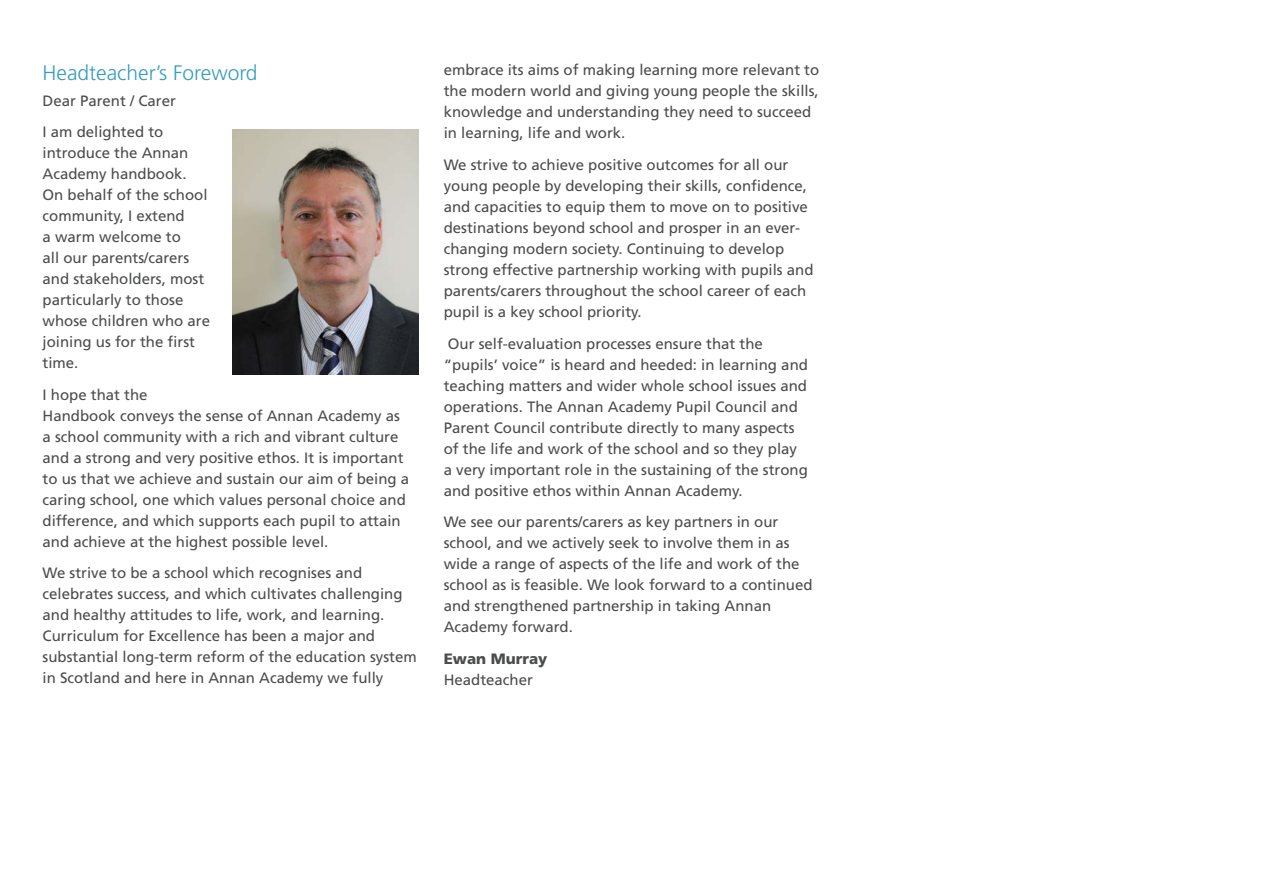
<style>
.page{position:relative;width:1263px;height:893px;background:#fff}
.page>*{position:absolute;margin:0;border:0;box-sizing:border-box;transform-origin:0 0}
.t1{font:300 21px "Frutiger";color:#389dc2}
.Body{font:15px/21px "Frutiger";color:#4b4c4d}
.Body-2{font:900 15px "Frutiger";color:#4b4c4d}
</style>
<div class="page">
<img style="left:232px;top:129px;width:186px;height:245px">
<p class="t1" style="left:43px;top:61px;width:217px">Headteacher’s Foreword</p>
<p class="Body" style="left:43px;top:90px;width:135px">Dear Parent / Carer</p>
<p class="Body" style="left:43px;top:121px;width:169px">I am delighted to introduce the Annan<br>Academy handbook.<br>On behalf of the school community, I extend<br>a warm welcome to<br>all our parents/carers and stakeholders, most particularly to those whose children who are joining us for the first time.</p>
<p class="Body" style="left:43px;top:384px;width:368px">I hope that the<br>Handbook conveys the sense of Annan Academy as a school community with a rich and vibrant culture and a strong and very positive ethos. It is important to us that we achieve and sustain our aim of being a caring school, one which values personal choice and difference, and which supports each pupil to attain and achieve at the highest possible level.</p>
<p class="Body" style="left:43px;top:563px;width:376px">We strive to be a school which recognises and celebrates success, and which cultivates challenging and healthy attitudes to life, work, and learning.<br>Curriculum for Excellence has been a major and substantial long-term reform of the education system in Scotland and here in Annan Academy we fully</p>
<p class="Body" style="left:444px;top:60px;width:377px">embrace its aims of making learning more relevant to the modern world and giving young people the skills, knowledge and understanding they need to succeed in learning, life and work.</p>
<p class="Body" style="left:444px;top:154px;width:371px">We strive to achieve positive outcomes for all our young people by developing their skills, confidence, and capacities to equip them to move on to positive destinations beyond school and prosper in an ever&shy;changing modern society. Continuing to develop strong effective partnership working with pupils and parents/carers throughout the school career of each pupil is a key school priority.</p>
<p class="Body" style="left:444px;top:333px;width:366px">Our self-evaluation processes ensure that the “pupils’ voice” is heard and heeded: in learning and teaching matters and wider whole school issues and operations. The Annan Academy Pupil Council and Parent Council contribute directly to many aspects of the life and work of the school and so they play a very important role in the sustaining of the strong and positive ethos within Annan Academy.</p>
<p class="Body" style="left:444px;top:511px;width:370px">We see our parents/carers as key partners in our school, and we actively seek to involve them in as wide a range of aspects of the life and work of the school as is feasible. We look forward to a continued and strengthened partnership in taking Annan Academy forward.</p>
<p class="Body-2" style="left:444px;top:650px;width:105px">Ewan Murray</p>
<p class="Body" style="left:444px;top:669px;width:91px">Headteacher</p>
</div>
